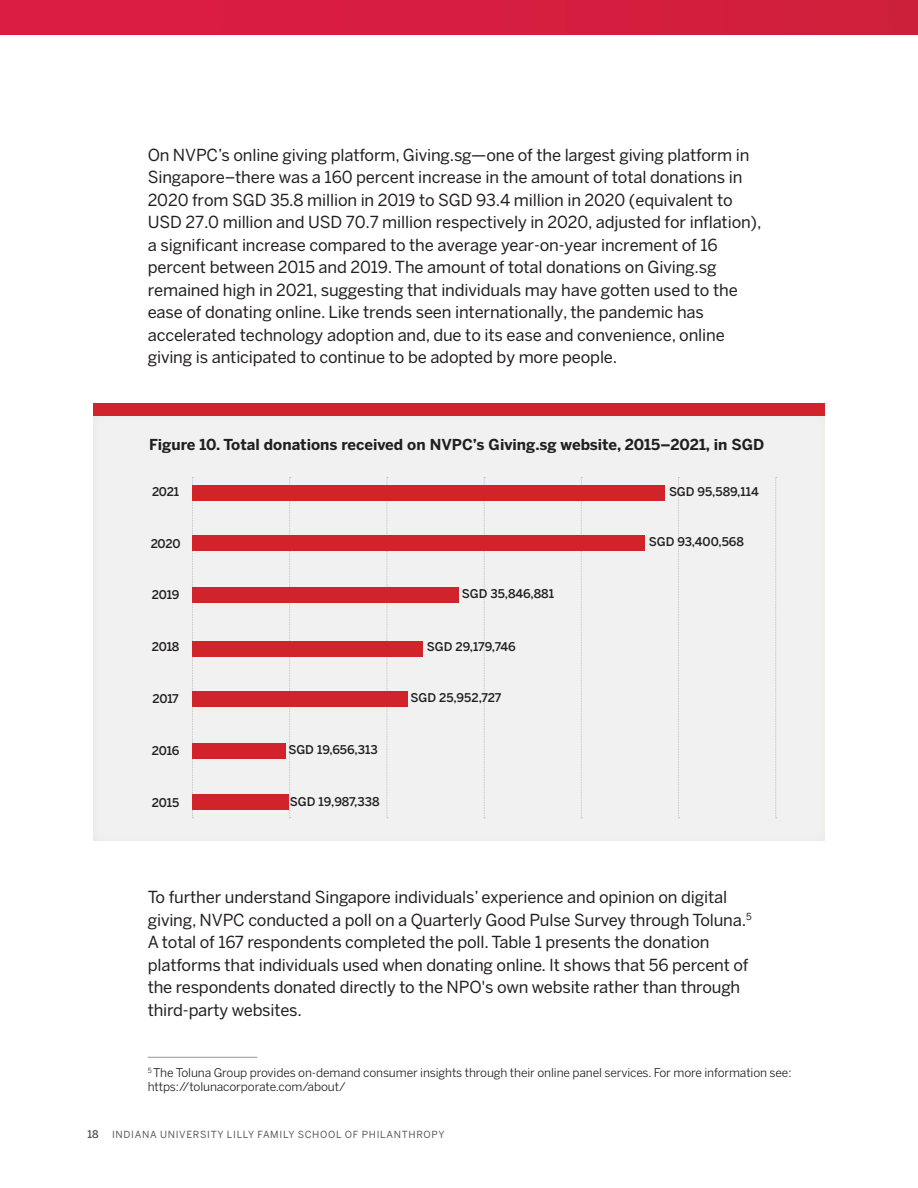
<style>
.page{position:relative;width:918px;height:1188px;background:#fff}
.page>*{position:absolute;margin:0;border:0;box-sizing:border-box;transform-origin:0 0}
.t1{font:16.5px/22.5px "Benton Sans";letter-spacing:-.01em;color:#231f20}
.t2{font:700 15px "Benton Sans";color:#231f20}
.t3{font:12px/14.4px "Benton Sans";letter-spacing:-.01em;color:#231f20}
.t4{font:500 12px "Benton Sans";letter-spacing:-.01em;color:#231f20}
.t5{font:500 10.5px "Benton Sans";color:#57585a}
.t6{font:9.75px "Benton Sans";letter-spacing:.07em;color:#57585a}
</style>
<div class="page">
<div style="left:0;top:0;width:918px;height:35px;background:#d71d40"></div>
<div style="left:93px;top:414px;width:732px;height:428px;background:#f1f1f2"></div>
<div style="left:93px;top:403px;width:732px;height:13px;background:#d1232a"></div>
<hr style="left:148px;top:1057px;width:109px;height:1px;background:#939598">
<svg style="left:192px;top:477px;width:2px;height:341px"></svg>
<svg style="left:289px;top:477px;width:2px;height:341px"></svg>
<svg style="left:387px;top:477px;width:1px;height:341px"></svg>
<svg style="left:484px;top:477px;width:1px;height:341px"></svg>
<svg style="left:581px;top:477px;width:1px;height:341px"></svg>
<svg style="left:678px;top:477px;width:2px;height:341px"></svg>
<svg style="left:775px;top:477px;width:2px;height:341px"></svg>
<div style="left:192px;top:485px;width:472px;height:15px;background:#d1232a"></div>
<div style="left:192px;top:641px;width:231px;height:16px;background:#d1232a"></div>
<div style="left:192px;top:535px;width:453px;height:16px;background:#d1232a"></div>
<div style="left:192px;top:691px;width:215px;height:16px;background:#d1232a"></div>
<div style="left:192px;top:587px;width:266px;height:16px;background:#d1232a"></div>
<div style="left:192px;top:743px;width:93px;height:16px;background:#d1232a"></div>
<div style="left:192px;top:794px;width:96px;height:16px;background:#d1232a"></div>
<p class="t1" style="left:148px;top:144px;width:615px">On NVPC’s online giving platform, Giving.sg—one of the largest giving platform in Singapore–there was a 160 percent increase in the amount of total donations in 2020 from SGD 35.8 million in 2019 to SGD 93.4 million in 2020 (equivalent to USD 27.0 million and USD 70.7 million respectively in 2020, adjusted for inflation), a significant increase compared to the average year-on-year increment of 16 percent between 2015 and 2019. The amount of total donations on Giving.sg remained high in 2021, suggesting that individuals may have gotten used to the ease of donating online. Like trends seen internationally, the pandemic has accelerated technology adoption and, due to its ease and convenience, online giving is anticipated to continue to be adopted by more people.</p>
<p class="t2" style="left:149px;top:435px;width:617px">Figure 10. Total donations received on NVPC’s Giving.sg website, 2015–2021, in SGD</p>
<p class="t4" style="left:152px;top:484px;width:29px">2021</p>
<p class="t4" style="left:151px;top:536px;width:31px">2020</p>
<p class="t4" style="left:669px;top:484px;width:91px">SGD 95,589,114</p>
<p class="t4" style="left:649px;top:534px;width:97px">SGD 93,400,568</p>
<p class="t4" style="left:152px;top:588px;width:29px">2019</p>
<p class="t4" style="left:462px;top:586px;width:94px">SGD 35,846,881</p>
<p class="t4" style="left:152px;top:640px;width:29px">2018</p>
<p class="t4" style="left:427px;top:639px;width:91px">SGD 29,179,746</p>
<p class="t4" style="left:152px;top:691px;width:28px">2017</p>
<p class="t4" style="left:410px;top:690px;width:93px">SGD 25,952,727</p>
<p class="t4" style="left:152px;top:743px;width:29px">2016</p>
<p class="t4" style="left:288px;top:742px;width:91px">SGD 19,656,313</p>
<p class="t4" style="left:152px;top:795px;width:29px">2015</p>
<p class="t4" style="left:290px;top:794px;width:91px">SGD 19,987,338</p>
<p class="t1" style="left:148px;top:886px;width:606px">To further understand Singapore individuals’ experience and opinion on digital giving, NVPC conducted a poll on a Quarterly Good Pulse Survey through Toluna.<sup>5<br></sup>A total of 167 respondents completed the poll. Table 1 presents the donation platforms that individuals used when donating online. It shows that 56 percent of the respondents donated directly to the NPO's own website rather than through third-party websites.</p>
<p class="t3" style="left:148px;top:1065px;width:645px"><sup>5</sup> The Toluna Group provides on-demand consumer insights through their online panel services. For more information see: https://tolunacorporate.com/about/</p>
<p class="t5" style="left:87px;top:1128px;width:13px">18</p>
<p class="t6" style="left:112px;top:1129px;width:334px">INDIANA UNIVERSITY LILLY FAMILY SCHOOL OF PHILANTHROPY</p>
</div>
